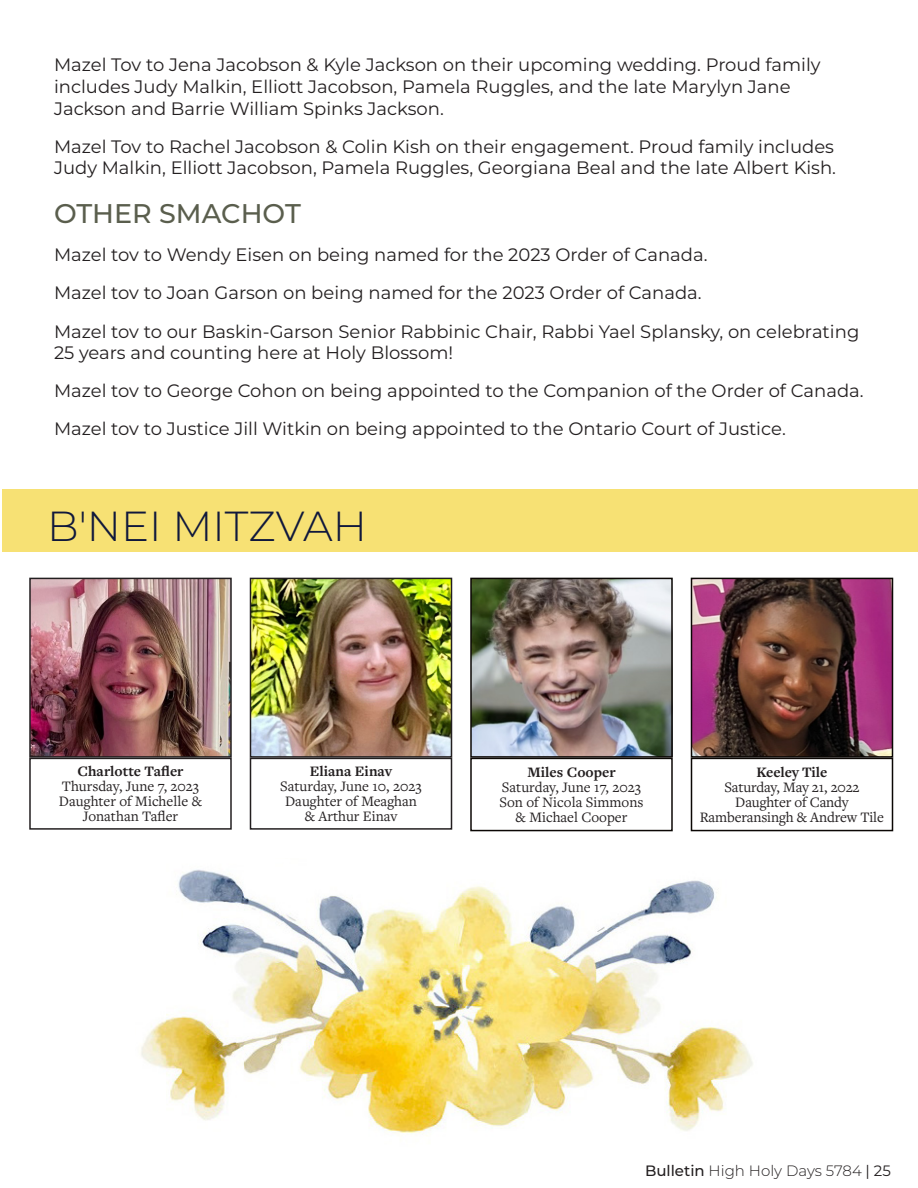
<style>
.page{position:relative;width:918px;height:1188px;background:#fff}
.page>*{position:absolute;margin:0;border:0;box-sizing:border-box;transform-origin:0 0}
.t1{font:300 42px "Montserrat";color:#10183c}
.t2{font:500 27px "Montserrat";color:#5a5e4d}
.t3{font:18px/21.6px "Montserrat";color:#231f20}
.t4{font:15px/15px "Freight Text Pro";color:#231f20;text-align:center}
.t5{font:700 15px "Freight Text Pro";color:#231f20}
.t6{font:300 15px "Montserrat";color:#231f20}
.s1{font-weight:500}
.s2{font-weight:400}
</style>
<div class="page">
<div style="left:2px;top:489px;width:916px;height:63px;background:#f7e174"></div>
<img style="left:32px;top:581px;width:197px;height:174px">
<div style="left:29px;top:578px;width:203px;height:180px;border:2px solid #231f20"></div>
<div style="left:29px;top:758px;width:203px;height:72px;border:2px solid #231f20"></div>
<img style="left:473px;top:581px;width:197px;height:174px">
<div style="left:470px;top:578px;width:203px;height:180px;border:2px solid #0b0704"></div>
<div style="left:470px;top:758px;width:203px;height:73px;border:2px solid #0b0704"></div>
<div style="left:250px;top:758px;width:202px;height:72px;border:2px solid #231f20"></div>
<img style="left:253px;top:581px;width:196px;height:174px">
<div style="left:250px;top:578px;width:202px;height:180px;border:2px solid #231f20"></div>
<div style="left:691px;top:758px;width:202px;height:73px;border:2px solid #0b0704"></div>
<img style="left:694px;top:581px;width:196px;height:174px">
<div style="left:691px;top:578px;width:202px;height:180px;border:2px solid #0b0704"></div>
<img style="left:141px;top:869px;width:612px;height:265px">
<p class="t3" style="left:54px;top:54px;width:768px">Mazel Tov to Jena Jacobson &amp; Kyle Jackson on their upcoming wedding. Proud family includes Judy Malkin, Elliott Jacobson, Pamela Ruggles, and the late Marylyn Jane<br>Jackson and Barrie William Spinks Jackson.</p>
<p class="t3" style="left:54px;top:135px;width:784px">Mazel Tov to Rachel Jacobson &amp; Colin Kish on their engagement. Proud family includes<br>Judy Malkin, Elliott Jacobson, Pamela Ruggles, Georgiana Beal and the late Albert Kish.</p>
<p class="t2" style="left:54px;top:195px;width:248px">OTHER SMACHOT</p>
<p class="t3" style="left:54px;top:244px;width:655px">Mazel tov to Wendy Eisen on being named for the 2023 Order of Canada.</p>
<p class="t3" style="left:54px;top:282px;width:649px">Mazel tov to Joan Garson on being named for the 2023 Order of Canada.</p>
<p class="t3" style="left:54px;top:320px;width:807px">Mazel tov to our Baskin-Garson Senior Rabbinic Chair, Rabbi Yael Splansky, on celebrating<br>25 years and counting here at Holy Blossom!</p>
<p class="t3" style="left:54px;top:379px;width:811px">Mazel tov to George Cohon on being appointed to the Companion of the Order of Canada.</p>
<p class="t3" style="left:54px;top:418px;width:733px">Mazel tov to Justice Jill Witkin on being appointed to the Ontario Court of Justice.</p>
<p class="t1" style="left:47px;top:498px;width:321px">B'NEI MITZVAH</p>
<p class="t5" style="left:78px;top:762px;width:107px">Charlotte Tafler</p>
<p class="t4" style="left:62px;top:779px;width:139px">Thursday, June 7, 2023</p>
<p class="t4" style="left:59px;top:794px;width:145px">Daughter of Michelle &amp;<br>Jonathan Tafler</p>
<p class="t5" style="left:310px;top:762px;width:84px">Eliana Einav</p>
<p class="t4" style="left:280px;top:779px;width:143px">Saturday, June 10, 2023</p>
<p class="t4" style="left:285px;top:794px;width:133px">Daughter of Meaghan</p>
<p class="t4" style="left:305px;top:809px;width:94px">&amp; Arthur Einav</p>
<p class="t5" style="left:527px;top:762px;width:90px">Miles Cooper</p>
<p class="t4" style="left:502px;top:779px;width:141px">Saturday, June 17, 2023</p>
<p class="t4" style="left:499px;top:794px;width:146px">Son of Nicola Simmons</p>
<p class="t4" style="left:516px;top:809px;width:113px">&amp; Michael Cooper</p>
<p class="t5" style="left:757px;top:762px;width:72px">Keeley Tile</p>
<p class="t4" style="left:724px;top:779px;width:137px">Saturday, May 21, 2022</p>
<p class="t4" style="left:700px;top:794px;width:186px">Daughter of Candy<br>Ramberansingh &amp; Andrew Tile</p>
<p class="t6" style="left:645px;top:1160px;width:247px"><span class="s1">Bulletin</span> High Holy Days 5784 <span class="s2">| 25</span></p>
</div>
